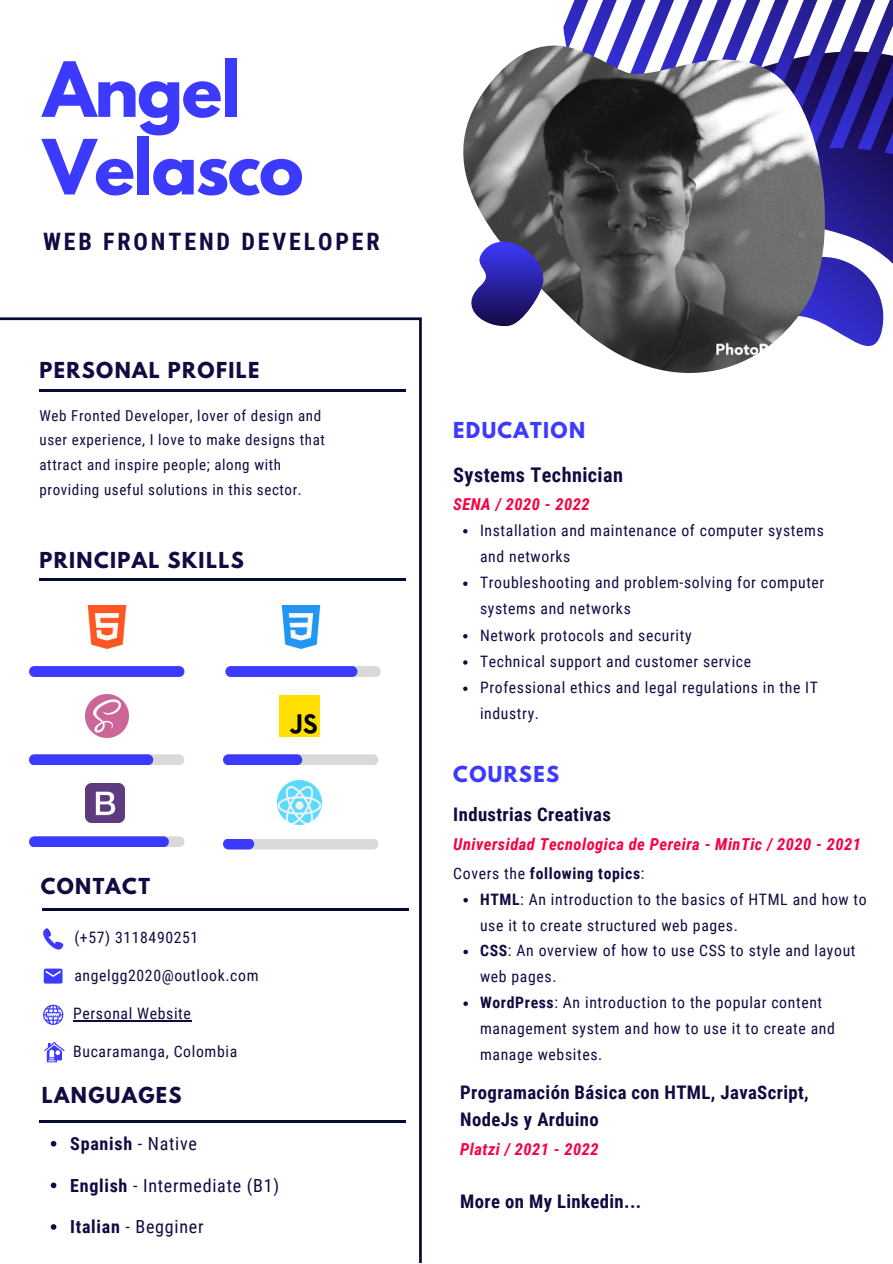
<style>
.page{position:relative;width:893px;height:1264px;background:#fff}
.page>*{position:absolute;margin:0;border:0;box-sizing:border-box;transform-origin:0 0}
.t1{font:700 67.5px/77.6px "League Spartan";letter-spacing:-.025em;color:#3d3aff}
.t2{font:700 24px "Roboto Condensed";letter-spacing:.12em;color:#150941}
.t3{font:700 20.25px "Roboto Condensed";letter-spacing:.02em;color:#150941}
.t4{font:700 19.5px "League Spartan";letter-spacing:.07em;color:#150941}
.t5{font:700 19.5px "League Spartan";letter-spacing:.07em;color:#3d3aff}
.t6{font:700 18.75px/27.3px "Roboto Condensed";letter-spacing:.02em;color:#150941}
.t7{font:18px "Roboto Condensed";letter-spacing:.04em;color:#150941}
.t8{font:700 18px "Roboto Condensed";letter-spacing:.04em;color:#150941}
.t9{font:italic 700 16.5px "Roboto Condensed";letter-spacing:.03em;color:#f80040}
.t10{font:15.75px/26.2px "Roboto Condensed";letter-spacing:.04em;color:#150941}
.t11{font:700 15.75px "Roboto Condensed";letter-spacing:.04em;color:#150941}
.t12{font:15px/24.8px "Roboto Condensed";letter-spacing:.04em;color:#150941}
.s1{font-weight:400}
.s2{font-weight:700}
</style>
<div class="page">
<svg style="left:547px;top:0;width:345px;height:373px"></svg>
<svg style="left:732px;top:220px;width:160px;height:153px"></svg>
<svg style="left:0;top:317px;width:422px;height:945px"></svg>
<svg style="left:43px;top:928px;width:20px;height:21px"></svg>
<hr style="left:39px;top:389px;width:367px;height:2px;background:#050a30">
<hr style="left:39px;top:578px;width:367px;height:3px;background:#050a30">
<hr style="left:39px;top:1119px;width:367px;height:3px;background:#050a30">
<svg style="left:44px;top:968px;width:18px;height:15px"></svg>
<img style="left:463px;top:46px;width:361px;height:326px">
<svg style="left:471px;top:242px;width:72px;height:84px"></svg>
<svg style="left:29px;top:666px;width:155px;height:11px;background:#413efe"></svg>
<img style="left:85px;top:605px;width:43px;height:43px">
<img style="left:279px;top:605px;width:43px;height:43px">
<svg style="left:225px;top:666px;width:156px;height:11px;background:#5957f8"></svg>
<svg style="left:223px;top:754px;width:155px;height:11px;background:#8e8dec"></svg>
<svg style="left:29px;top:836px;width:155px;height:11px;background:#5351fa"></svg>
<svg style="left:29px;top:754px;width:155px;height:11px;background:#6260f6"></svg>
<img style="left:85px;top:695px;width:43px;height:42px">
<hr style="left:42px;top:908px;width:366px;height:2px;background:#050a30">
<svg style="left:223px;top:838px;width:155px;height:11px;background:#c2c1e3"></svg>
<img style="left:279px;top:696px;width:41px;height:40px">
<img style="left:85px;top:783px;width:40px;height:39px">
<img style="left:277px;top:780px;width:44px;height:44px">
<svg style="left:51px;top:1140px;width:5px;height:6px"></svg>
<svg style="left:51px;top:1182px;width:5px;height:6px"></svg>
<svg style="left:51px;top:1224px;width:5px;height:5px"></svg>
<hr style="left:73px;top:1020px;width:118px;height:1px;background:#150941">
<svg style="left:463px;top:529px;width:4px;height:4px"></svg>
<svg style="left:463px;top:581px;width:4px;height:5px"></svg>
<svg style="left:463px;top:634px;width:4px;height:4px"></svg>
<svg style="left:463px;top:660px;width:4px;height:4px"></svg>
<svg style="left:463px;top:686px;width:4px;height:5px"></svg>
<svg style="left:463px;top:898px;width:5px;height:4px"></svg>
<svg style="left:463px;top:949px;width:5px;height:5px"></svg>
<svg style="left:463px;top:1001px;width:5px;height:4px"></svg>
<svg style="left:44px;top:1042px;width:20px;height:20px"></svg>
<svg style="left:43px;top:1004px;width:20px;height:20px"></svg>
<h1 class="t1" style="left:43px;top:59px;width:262px">Angel<br>Velasco</h1>
<h2 class="t2" style="left:43px;top:228px;width:338px">WEB FRONTEND DEVELOPER</h2>
<p class="t4" style="left:39px;top:361px;width:221px">PERSONAL PROFILE</p>
<p class="t12" style="left:39px;top:403px;width:287px">Web Fronted Developer, lover of design and user experience, I love to make designs that attract and inspire people; along with providing useful solutions in this sector.</p>
<p class="t4" style="left:39px;top:551px;width:206px">PRINCIPAL SKILLS</p>
<p class="t4" style="left:41px;top:876px;width:111px">CONTACT</p>
<p class="t10" style="left:74px;top:924px;width:125px">(+57) 3118490251</p>
<p class="t10" style="left:74px;top:962px;width:185px">angelgg2020@outlook.com</p>
<p class="t10" style="left:73px;top:1000px;width:119px">Personal Website</p>
<p class="t10" style="left:73px;top:1038px;width:165px">Bucaramanga, Colombia</p>
<p class="t4" style="left:42px;top:1085px;width:141px">LANGUAGES</p>
<p class="t8" style="left:70px;top:1133px;width:128px">Spanish <span class="s1">- Native</span></p>
<p class="t7" style="left:70px;top:1174px;width:210px"><span class="s2">English</span> - Intermediate (B1)</p>
<p class="t7" style="left:70px;top:1216px;width:135px"><span class="s2">Italian</span> - Begginer</p>
<p class="t5" style="left:453px;top:420px;width:133px">EDUCATION</p>
<p class="t3" style="left:453px;top:463px;width:171px">Systems Technician</p>
<p class="t9" style="left:453px;top:494px;width:138px">SENA / 2020 - 2022</p>
<p class="t10" style="left:480px;top:517px;width:346px">Installation and maintenance of computer systems and networks<br>Troubleshooting and problem-solving for computer systems and networks<br>Network protocols and security<br>Technical support and customer service Professional ethics and legal regulations in the IT industry.</p>
<p class="t5" style="left:453px;top:764px;width:107px">COURSES</p>
<p class="t6" style="left:453px;top:800px;width:159px">Industrias Creativas</p>
<p class="t9" style="left:453px;top:834px;width:409px">Universidad Tecnologica de Pereira - MinTic / 2020 - 2021</p>
<p class="t10" style="left:480px;top:886px;width:388px;line-height:25.8px"><span class="s2">HTML</span>: An introduction to the basics of HTML and how to use it to create structured web pages.<br><span class="s2">CSS</span>: An overview of how to use CSS to style and layout web pages.<br><span class="s2">WordPress</span>: An introduction to the popular content management system and how to use it to create and manage websites.</p>
<p class="t11" style="left:453px;top:864px;width:193px"><span class="s1">Covers the</span> following topics<span class="s1">:</span></p>
<p class="t6" style="left:460px;top:1078px;width:350px">Programación Básica con HTML, JavaScript,<br>NodeJs y Arduino</p>
<p class="t9" style="left:460px;top:1139px;width:140px">Platzi / 2021 - 2022</p>
<p class="t6" style="left:460px;top:1187px;width:182px">More on My Linkedin...</p>
</div>
